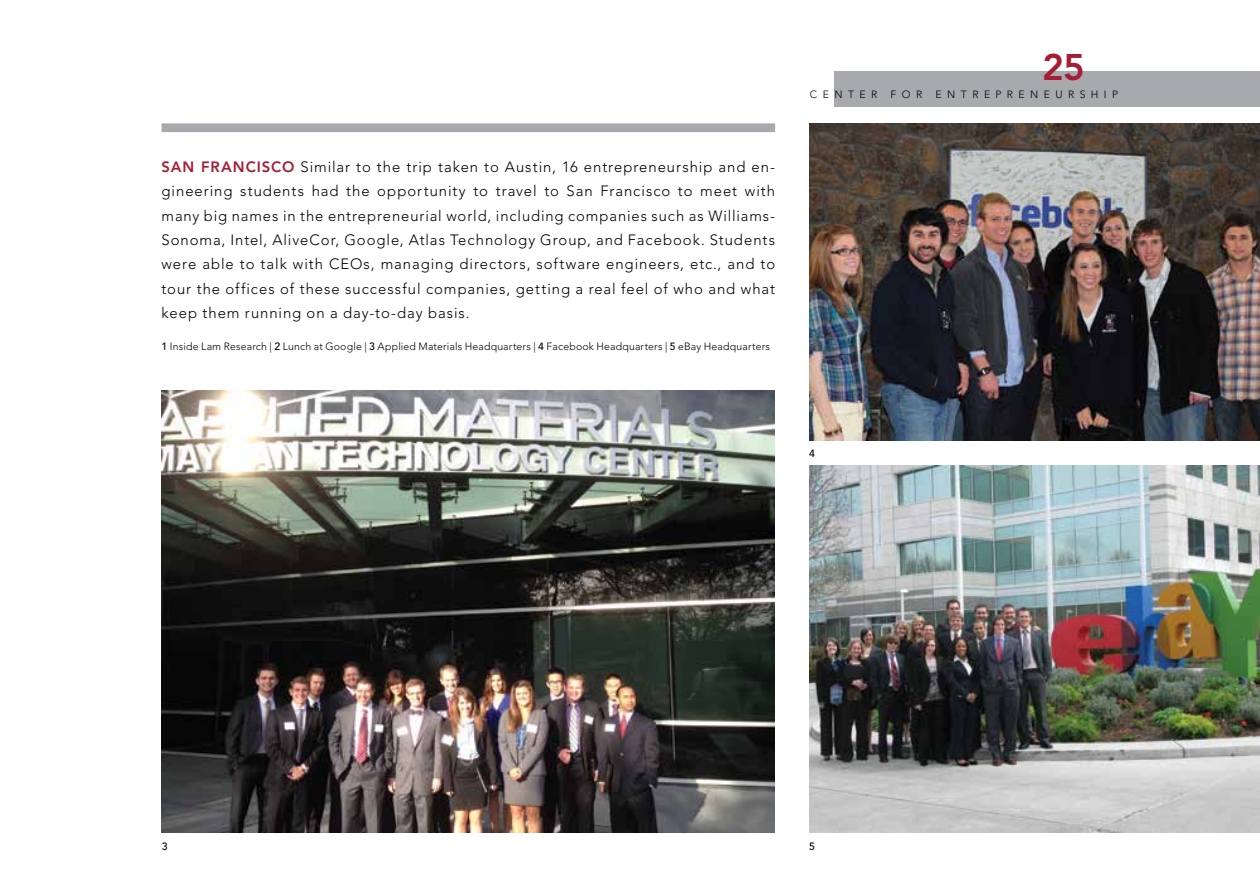
<style>
.page{position:relative;width:1260px;height:882px;background:#fff}
.page>*{position:absolute;margin:0;border:0;box-sizing:border-box;transform-origin:0 0}
.t1{font:800 36.75px "Avenir LT Std";color:#a51e36}
.t2{font:300 14.88px/24.5px "Avenir LT Std";letter-spacing:.065em;color:#000;text-align:justify}
.t3{font:300 10.5px "Avenir LT Std";letter-spacing:.025em;color:#000}
.t4{font:300 10.5px "Avenir LT Std";letter-spacing:.52em;color:#000}
.t5{font:500 10.5px "Avenir LT Std";color:#000}
.s1{font-weight:800;color:#a51e36}
.s2{font-weight:500}
</style>
<div class="page">
<div style="left:834px;top:71px;width:426px;height:36px;background:#a7a9ac"></div>
<img style="left:162px;top:391px;width:612px;height:442px">
<img style="left:810px;top:124px;width:450px;height:317px">
<img style="left:810px;top:466px;width:450px;height:367px">
<div style="left:162px;top:123px;width:613px;height:9px;background:#a7a9ac"></div>
<h1 class="t1" style="left:1042px;top:46px;width:44px">25</h1>
<p class="t2" style="left:162px;top:154px;width:615px"><span class="s1">SAN FRANCISCO</span> Similar to the trip taken to Austin, 16 entrepreneurship and en&shy;gineering students had the opportunity to travel to San Francisco to meet with many big names in the entrepreneurial world, including companies such as Williams-Sonoma, I ntel, AliveCor, Google, Atlas Technology Group, and Facebook. Students were able to talk with CEOs, managing directors, software engineers, etc., and to tour the offices of these successful companies, getting a real feel of who and what keep them running on a day-to-day basis.</p>
<p class="t3" style="left:162px;top:340px;width:610px"><span class="s2">1</span> I nside Lam Research | <span class="s2">2</span> Lunch at Google | <span class="s2">3</span> Applied Materials Headquarters | <span class="s2">4</span> Facebook Headquarters | <span class="s2">5</span> eBay Headquarters</p>
<p class="t3" style="left:810px;top:88px;width:69px">Center</p>
<p class="t3" style="left:891px;top:88px;width:33px">for</p>
<p class="t4" style="left:936px;top:88px;width:184px">E ntrepreneurship</p>
<p class="t5" style="left:809px;top:448px;width:7px">4</p>
<p class="t5" style="left:162px;top:840px;width:7px">3</p>
<p class="t5" style="left:809px;top:840px;width:7px">5</p>
</div>
